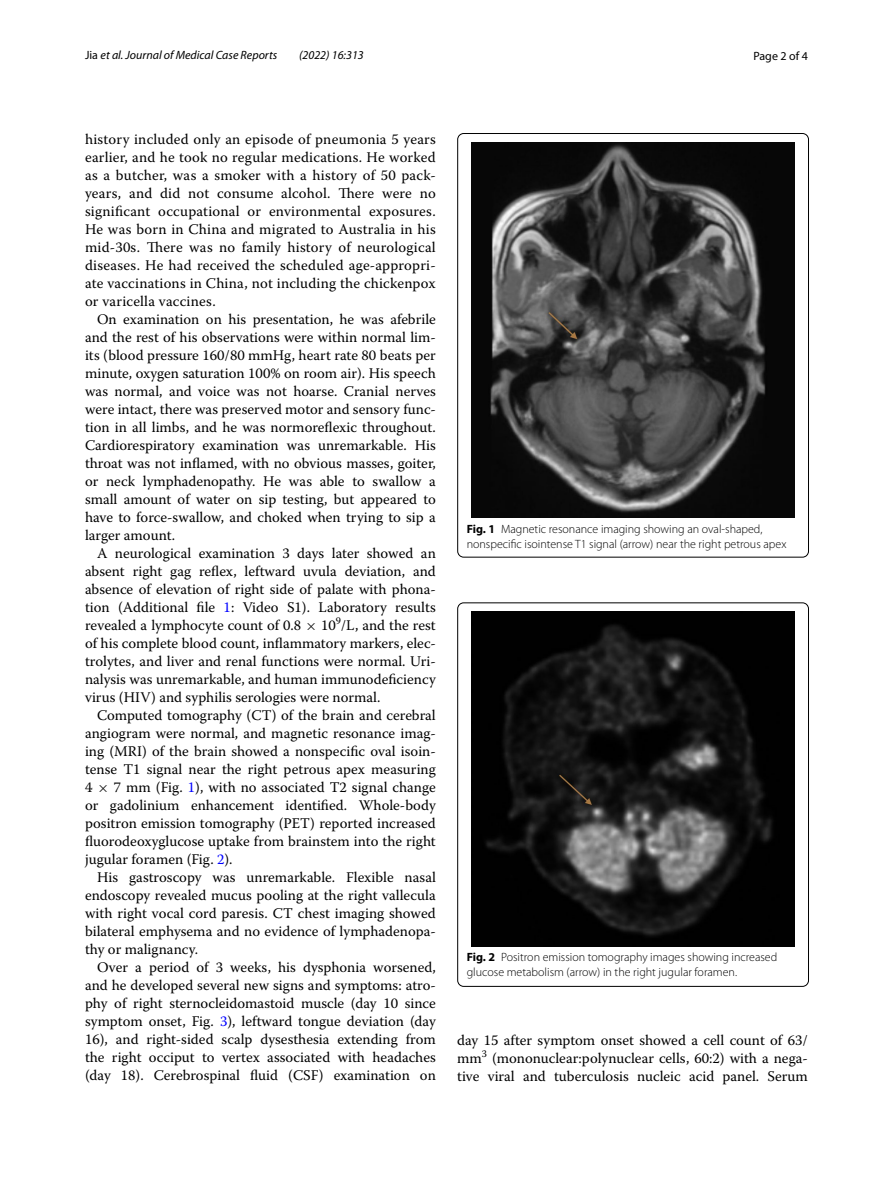
<style>
.page{position:relative;width:893px;height:1187px;background:#fff}
.page>*{position:absolute;margin:0;border:0;box-sizing:border-box;transform-origin:0 0}
.t1{font:14.7px/18px "Warnock Pro";color:#000;text-align:justify}
.t2{font:300 12px/15px "Myriad Pro";color:#000}
.t3{font:italic 12px "Myriad Pro";color:#000}
.t4{font:12px "Myriad Pro";color:#000}
.s1{font-style:normal}
.s2{color:#00f}
.s3{font-family:"MTSY"}
.s4{font-weight:700}
</style>
<div class="page">
<img style="left:471px;top:142px;width:324px;height:376px">
<div style="left:457px;top:133px;width:352px;height:424px;border:1px solid #000;border-radius:6px"></div>
<img style="left:471px;top:611px;width:324px;height:335px">
<div style="left:457px;top:602px;width:352px;height:384px;border:1px solid #000;border-radius:6px"></div>
<p class="t3" style="left:85px;top:48px;width:194px"><span class="s1">Jia</span> et al. Journal of Medical Case Reports</p>
<p class="t3" style="left:299px;top:48px;width:66px">(2022) 16:313</p>
<p class="t4" style="left:753px;top:48px;width:56px">Page 2 of 4</p>
<p class="t1" style="left:85px;top:130px;width:352px">history included only an episode of pneumonia 5 years earlier, and he took no regular medications. He worked as a butcher, was a smoker with a history of 50 pack&shy;years, and did not consume alcohol. There were no significant occupational or environmental exposures.<br>He was born in China and migrated to Australia in his mid-30s. There was no family history of neurological diseases. He had received the scheduled age-appropri&shy;ate vaccinations in China, not including the chickenpox or varicella vaccines.</p>
<p class="t1" style="left:85px;top:310px;width:352px;text-indent:12px">On examination on his presentation, he was afebrile and the rest of his observations were within normal lim&shy;its (blood pressure 160/80 mmHg, heart rate 80 beats per minute, oxygen saturation 100% on room air). His speech was normal, and voice was not hoarse. Cranial nerves were intact, there was preserved motor and sensory func&shy;tion in all limbs, and he was normoreflexic throughout.<br>Cardiorespiratory examination was unremarkable. His throat was not inflamed, with no obvious masses, goiter, or neck lymphadenopathy. He was able to swallow a small amount of water on sip testing, but appeared to have to force-swallow, and choked when trying to sip a larger amount.</p>
<p class="t1" style="left:85px;top:544px;width:352px;text-indent:12px">A neurological examination 3 days later showed an absent right gag reflex, leftward uvula deviation, and absence of elevation of right side of palate with phona&shy;tion (Additional file <span class="s2">1</span>: Video S1). Laboratory results revealed a lymphocyte count of 0.8 <span class="s3">×</span> 10<sup>9</sup>/L, and the rest of his complete blood count, inflammatory markers, elec&shy;trolytes, and liver and renal functions were normal. Uri&shy;nalysis was unremarkable, and human immunodeficiency virus (HIV) and syphilis serologies were normal.</p>
<p class="t1" style="left:85px;top:706px;width:352px;text-indent:12px">Computed tomography (CT) of the brain and cerebral angiogram were normal, and magnetic resonance imag&shy;ing (MRI) of the brain showed a nonspecific oval isoin&shy;tense T1 signal near the right petrous apex measuring 4 <span class="s3">×</span> 7 mm (Fig. <span class="s2">1</span>), with no associated T2 signal change or gadolinium enhancement identified. Whole-body positron emission tomography (PET) reported increased fluorodeoxyglucose uptake from brainstem into the right jugular foramen (Fig. <span class="s2">2</span>).</p>
<p class="t1" style="left:85px;top:868px;width:352px;text-indent:12px">His gastroscopy was unremarkable. Flexible nasal endoscopy revealed mucus pooling at the right vallecula with right vocal cord paresis. CT chest imaging showed bilateral emphysema and no evidence of lymphadenopa&shy;thy or malignancy.</p>
<p class="t1" style="left:85px;top:958px;width:352px;text-indent:12px">Over a period of 3 weeks, his dysphonia worsened, and he developed several new signs and symptoms: atro&shy;phy of right sternocleidomastoid muscle (day 10 since symptom onset, Fig. <span class="s2">3</span>), leftward tongue deviation (day 16), and right-sided scalp dysesthesia extending from the right occiput to vertex associated with headaches (day 18). Cerebrospinal fluid (CSF) examination on</p>
<p class="t2" style="left:467px;top:521px;width:321px"><span class="s4">Fig. 1</span> Magnetic resonance imaging showing an oval-shaped, nonspecific isointense T1 signal (arrow) near the right petrous apex</p>
<p class="t2" style="left:467px;top:949px;width:312px"><span class="s4">Fig. 2</span> Positron emission tomography images showing increased glucose metabolism (arrow) in the right jugular foramen.</p>
<p class="t1" style="left:457px;top:1030px;width:352px">day 15 after symptom onset showed a cell count of 63/ mm<sup>3</sup> (mononuclear:polynuclear cells, 60:2) with a nega&shy;tive viral and tuberculosis nucleic acid panel. Serum</p>
</div>
